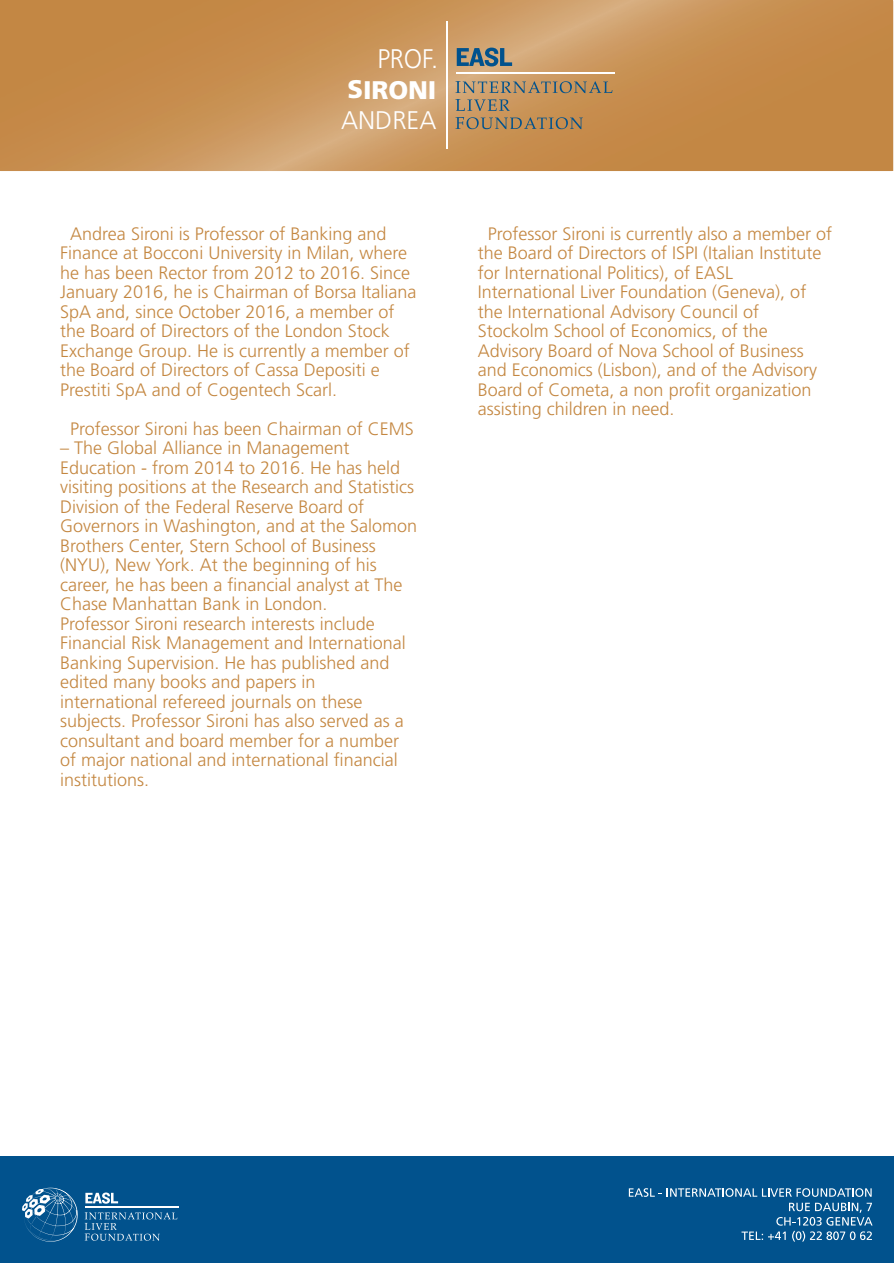
<style>
.page{position:relative;width:894px;height:1263px;background:#fff}
.page>*{position:absolute;margin:0;border:0;box-sizing:border-box;transform-origin:0 0}
.t1{font:300 26.85px "Frutiger LT Std";color:#fff;scale:.95 1}
.t2{font:900 25.5px "Frutiger LT Std";letter-spacing:-.005em;color:#fff}
.t3{font:300 25.5px "Frutiger LT Std";color:#fff}
.t4{font:300 18px/19.5px "Frutiger LT Std";color:#c48741}
</style>
<div class="page">
<img style="left:0;top:0;width:893px;height:171px">
<div style="left:1px;top:1157px;width:893px;height:106px;background:#01528d"></div>
<hr style="left:85px;top:1207px;width:94px;height:1px;background:#fff">
<svg style="left:85px;top:1212px;width:92px;height:29px"></svg>
<svg style="left:22px;top:1188px;width:56px;height:54px"></svg>
<svg style="left:85px;top:1192px;width:33px;height:12px"></svg>
<svg style="left:629px;top:1188px;width:242px;height:9px"></svg>
<svg style="left:741px;top:1203px;width:131px;height:38px"></svg>
<hr style="left:446px;top:21px;width:2px;height:128px;background:#fff">
<svg style="left:455px;top:99px;width:55px;height:12px"></svg>
<hr style="left:456px;top:72px;width:159px;height:2px;background:#fff">
<svg style="left:455px;top:81px;width:157px;height:12px;background:#9e8a6d"></svg>
<svg style="left:455px;top:117px;width:128px;height:12px;background:#9a8261"></svg>
<svg style="left:457px;top:48px;width:55px;height:18px"></svg>
<h1 class="t1" style="left:377px;top:48px;width:66px">PROF.</h1>
<h2 class="t2" style="left:347px;top:75px;width:90px">SIRONI</h2>
<h2 class="t3" style="left:341px;top:110px;width:97px">ANDREA</h2>
<p class="t4" style="left:60px;top:225px;width:358px;text-indent:10px">Andrea Sironi is Professor of Banking and Finance at Bocconi University in Milan, where he has been Rector from 2012 to 2016. Since January 2016, he is Chairman of Borsa Italiana SpA and, since October 2016, a member of the Board of Directors of the London Stock Exchange Group. He is currently a member of the Board of Directors of Cassa Depositi e Prestiti SpA and of Cogentech Scarl.</p>
<p class="t4" style="left:70px;top:420px;width:345px">Professor Sironi has been Chairman of CEMS</p>
<p class="t4" style="left:60px;top:440px;width:358px">– The Global Alliance in Management Education - from 2014 to 2016. He has held visiting positions at the Research and Statistics Division of the Federal Reserve Board of Governors in Washington, and at the Salomon Brothers Center, Stern School of Business (NYU), New York. At the beginning of his career, he has been a financial analyst at The Chase Manhattan Bank in London.<br>Professor Sironi research interests include Financial Risk Management and International Banking Supervision. He has published and edited many books and papers in international refereed journals on these subjects. Professor Sironi has also served as a consultant and board member for a number of major national and international financial institutions.</p>
<p class="t4" style="left:478px;top:225px;width:356px;text-indent:10px">Professor Sironi is currently also a member of the Board of Directors of ISPI (Italian Institute for International Politics), of EASL International Liver Foundation (Geneva), of the International Advisory Council of Stockolm School of Economics, of the Advisory Board of Nova School of Business and Economics (Lisbon), and of the Advisory Board of Cometa, a non profit organization assisting children in need.</p>
</div>
